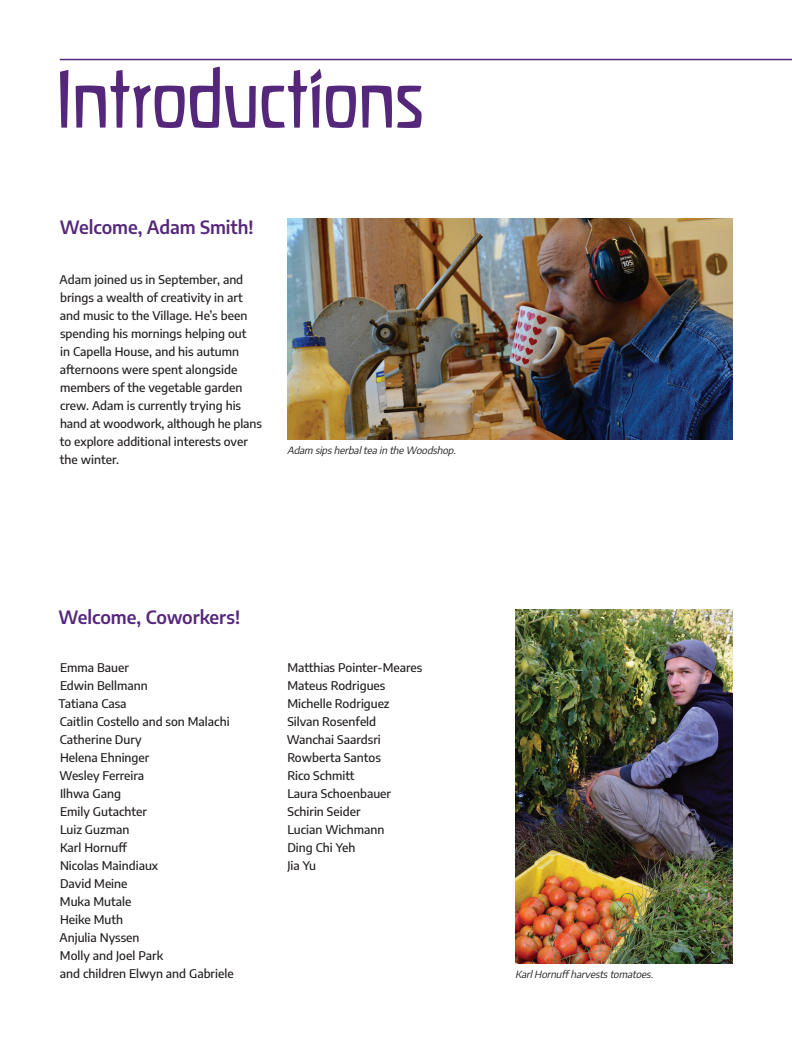
<style>
.page{position:relative;width:792px;height:1044px;background:#fff}
.page>*{position:absolute;margin:0;border:0;box-sizing:border-box;transform-origin:0 0}
.Page_title{font:84px "Liant";letter-spacing:-.02em;color:#55277b}
.Category{font:600 18px "Encode Sans";letter-spacing:-.005em;color:#55277b}
.Body_Copy{font:500 12px/18px "Encode Sans";color:#231f20}
.t1{font:italic 10px "Encode Sans";color:#231f20}
</style>
<div class="page">
<hr style="left:60px;top:59px;width:732px;height:1px;background:#55277b">
<img style="left:287px;top:219px;width:445px;height:220px">
<img style="left:515px;top:609px;width:217px;height:355px">
<p class="Page_title" style="left:55px;top:56px;width:371px">Introductions</p>
<p class="Category" style="left:60px;top:214px;width:195px">Welcome, Adam Smith!</p>
<p class="Body_Copy" style="left:60px;top:269px;width:204px">Adam joined us in September, and brings a wealth of creativity in art and music to the Village. He’s been spending his mornings helping out<br>in Capella House, and his autumn afternoons were spent alongside members of the vegetable garden crew. Adam is currently trying his hand at woodwork, although he plans to explore additional interests over the winter.</p>
<p class="t1" style="left:287px;top:443px;width:173px">Adam sipsherbalteain theWoodshop.</p>
<p class="Category" style="left:59px;top:604px;width:183px">Welcome, Coworkers!</p>
<p class="Body_Copy" style="left:60px;top:658px;width:70px">Emma Bauer</p>
<p class="Body_Copy" style="left:60px;top:676px;width:89px">Edwin Bellmann</p>
<p class="Body_Copy" style="left:58px;top:694px;width:70px">Tatiana Casa</p>
<p class="Body_Copy" style="left:60px;top:712px;width:171px">Caitlin Costello and son Malachi</p>
<p class="Body_Copy" style="left:60px;top:730px;width:83px">Catherine Dury</p>
<p class="Body_Copy" style="left:60px;top:748px;width:91px">Helena Ehninger</p>
<p class="Body_Copy" style="left:60px;top:766px;width:86px">Wesley Ferreira</p>
<p class="Body_Copy" style="left:60px;top:784px;width:62px">Ilhwa Gang</p>
<p class="Body_Copy" style="left:60px;top:802px;width:88px">Emily Gutachter</p>
<p class="Body_Copy" style="left:60px;top:820px;width:71px">Luiz Guzman</p>
<p class="Body_Copy" style="left:60px;top:838px;width:69px">Karl Hornuff</p>
<p class="Body_Copy" style="left:60px;top:856px;width:100px">Nicolas Maindiaux</p>
<p class="Body_Copy" style="left:60px;top:874px;width:69px">David Meine</p>
<p class="Body_Copy" style="left:60px;top:892px;width:73px">Muka Mutale</p>
<p class="Body_Copy" style="left:60px;top:910px;width:65px">Heike Muth</p>
<p class="Body_Copy" style="left:60px;top:928px;width:82px">Anjulia Nyssen</p>
<p class="Body_Copy" style="left:60px;top:946px;width:175px">Molly and Joel Park<br>and children Elwyn and Gabriele</p>
<p class="Body_Copy" style="left:287px;top:658px;width:137px">Matthias Pointer-Meares</p>
<p class="Body_Copy" style="left:287px;top:676px;width:100px">Mateus Rodrigues</p>
<p class="Body_Copy" style="left:287px;top:694px;width:104px">Michelle Rodriguez</p>
<p class="Body_Copy" style="left:287px;top:712px;width:90px">Silvan Rosenfeld</p>
<p class="Body_Copy" style="left:287px;top:730px;width:95px">Wanchai Saardsri</p>
<p class="Body_Copy" style="left:287px;top:748px;width:95px">Rowberta Santos</p>
<p class="Body_Copy" style="left:287px;top:766px;width:69px">Rico Schmitt</p>
<p class="Body_Copy" style="left:287px;top:784px;width:105px">Laura Schoenbauer</p>
<p class="Body_Copy" style="left:287px;top:802px;width:75px">Schirin Seider</p>
<p class="Body_Copy" style="left:287px;top:820px;width:99px">Lucian Wichmann</p>
<p class="Body_Copy" style="left:287px;top:838px;width:70px">Ding Chi Yeh</p>
<p class="Body_Copy" style="left:287px;top:856px;width:30px">Jia Yu</p>
<p class="t1" style="left:515px;top:968px;width:142px">KarlHornuffharveststomatoes.</p>
</div>
